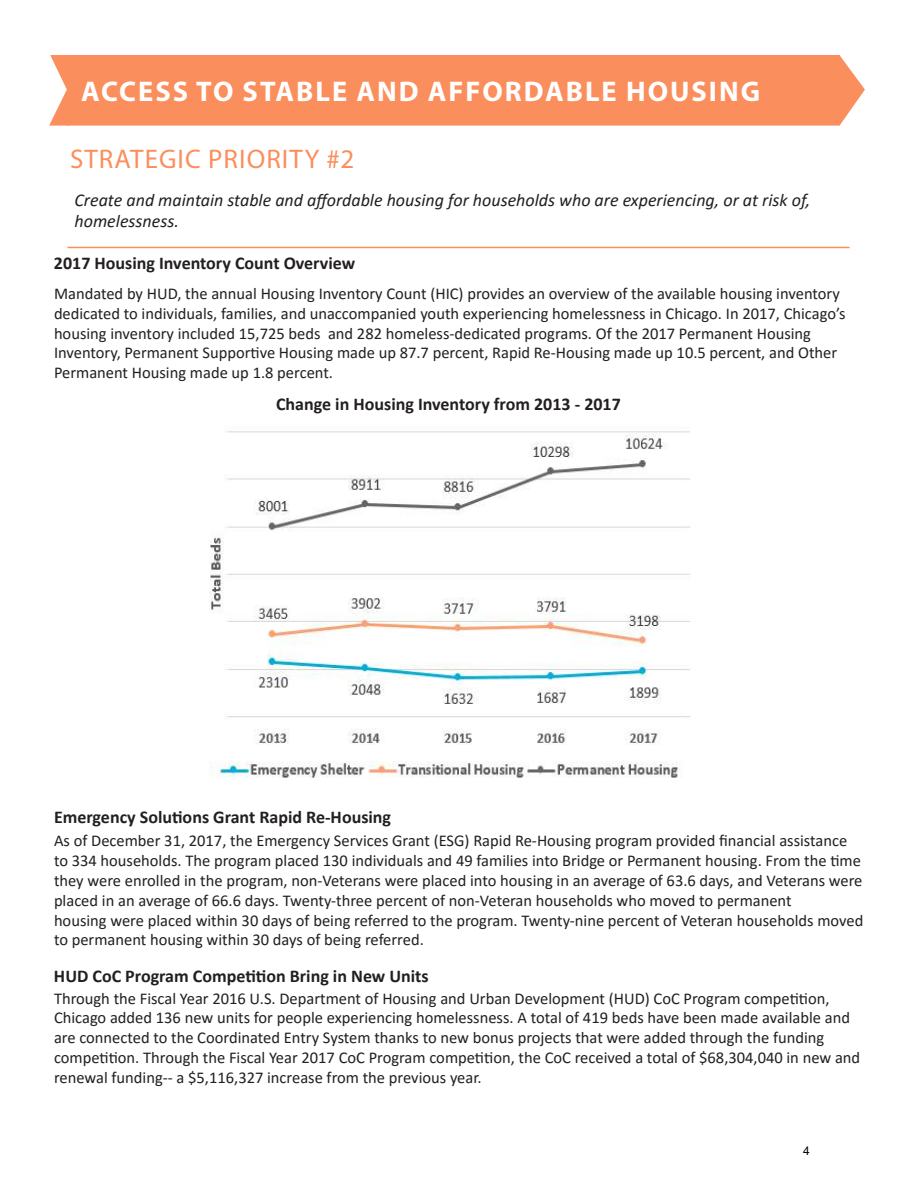
<style>
.page{position:relative;width:918px;height:1188px;background:#fff}
.page>*{position:absolute;margin:0;border:0;box-sizing:border-box;transform-origin:0 0}
.t1{font:700 28.5px "Myriad Pro";letter-spacing:.07em;color:#fff}
.t2{font:27px "Myriad Pro";letter-spacing:.04em;color:#fb8e5d}
.t3{font:700 18px "Calibri";color:#231f20}
.t4{font:italic 18px/21.6px "Calibri";color:#231f20}
.t5{font:16.5px/19.8px "Calibri";color:#231f20}
.t6{font:12px "Arial";color:#000}
</style>
<div class="page">
<div style="left:68px;top:56px;width:771px;height:69px;background:#fb8e5d"></div>
<div style="left:67px;top:55px;width:773px;height:71px;border:2px solid #fb8e5d"></div>
<div style="left:48px;top:55px;width:21px;height:71px;background:#fb8e5d"></div>
<svg style="left:48px;top:55px;width:20px;height:71px"></svg>
<svg style="left:839px;top:55px;width:26px;height:71px"></svg>
<hr style="left:68px;top:247px;width:782px;height:1px;background:#fb8e5d">
<img style="left:209px;top:431px;width:481px;height:347px">
<h1 class="t1" style="left:81px;top:73px;width:681px">ACCESS TO STABLE AND AFFORDABLE HOUSING</h1>
<h2 class="t2" style="left:70px;top:142px;width:286px">STRATEGIC PRIORITY #2</h2>
<p class="t4" style="left:75px;top:188px;width:737px">Create and maintain stable and affordable housing for households who are experiencing, or at risk of, homelessness.</p>
<p class="t3" style="left:54px;top:251px;width:303px">2017 Housing Inventory Count Overview</p>
<p class="t5" style="left:54px;top:283px;width:793px">Mandated by HUD, the annual Housing Inventory Count (HIC) provides an overview of the available housing inventory dedicated to individuals, families, and unaccompanied youth experiencing homelessness in Chicago. In 2017, Chicago’s housing inventory included 15,725 beds and 282 homeless-dedicated programs. Of the 2017 Permanent Housing Inventory, Permanent Supportive Housing made up 87.7 percent, Rapid Re-Housing made up 10.5 percent, and Other Permanent Housing made up 1.8 percent.</p>
<p class="t3" style="left:276px;top:391px;width:346px">Change in Housing Inventory from 2013 - 2017</p>
<p class="t3" style="left:54px;top:805px;width:339px">Emergency Solutions Grant Rapid Re-Housing</p>
<p class="t5" style="left:54px;top:831px;width:811px">As of December 31, 2017, the Emergency Services Grant (ESG) Rapid Re-Housing program provided financial assistance to 334 households. The program placed 130 individuals and 49 families into Bridge or Permanent housing. From the time they were enrolled in the program, non-Veterans were placed into housing in an average of 63.6 days, and Veterans were placed in an average of 66.6 days. Twenty-three percent of non-Veteran households who moved to permanent<br>housing were placed within 30 days of being referred to the program. Twenty-nine percent of Veteran households moved to permanent housing within 30 days of being referred.</p>
<p class="t3" style="left:54px;top:963px;width:376px">HUD CoC Program Competition Bring in New Units</p>
<p class="t5" style="left:54px;top:988px;width:808px">Through the Fiscal Year 2016 U.S. Department of Housing and Urban Development (HUD) CoC Program competition, Chicago added 136 new units for people experiencing homelessness. A total of 419 beds have been made available and are connected to the Coordinated Entry System thanks to new bonus projects that were added through the funding competition. Through the Fiscal Year 2017 CoC Program competition, the CoC received a total of $68,304,040 in new and renewal funding-- a $5,116,327 increase from the previous year.</p>
<p class="t6" style="left:803px;top:1143px;width:8px">4</p>
</div>
